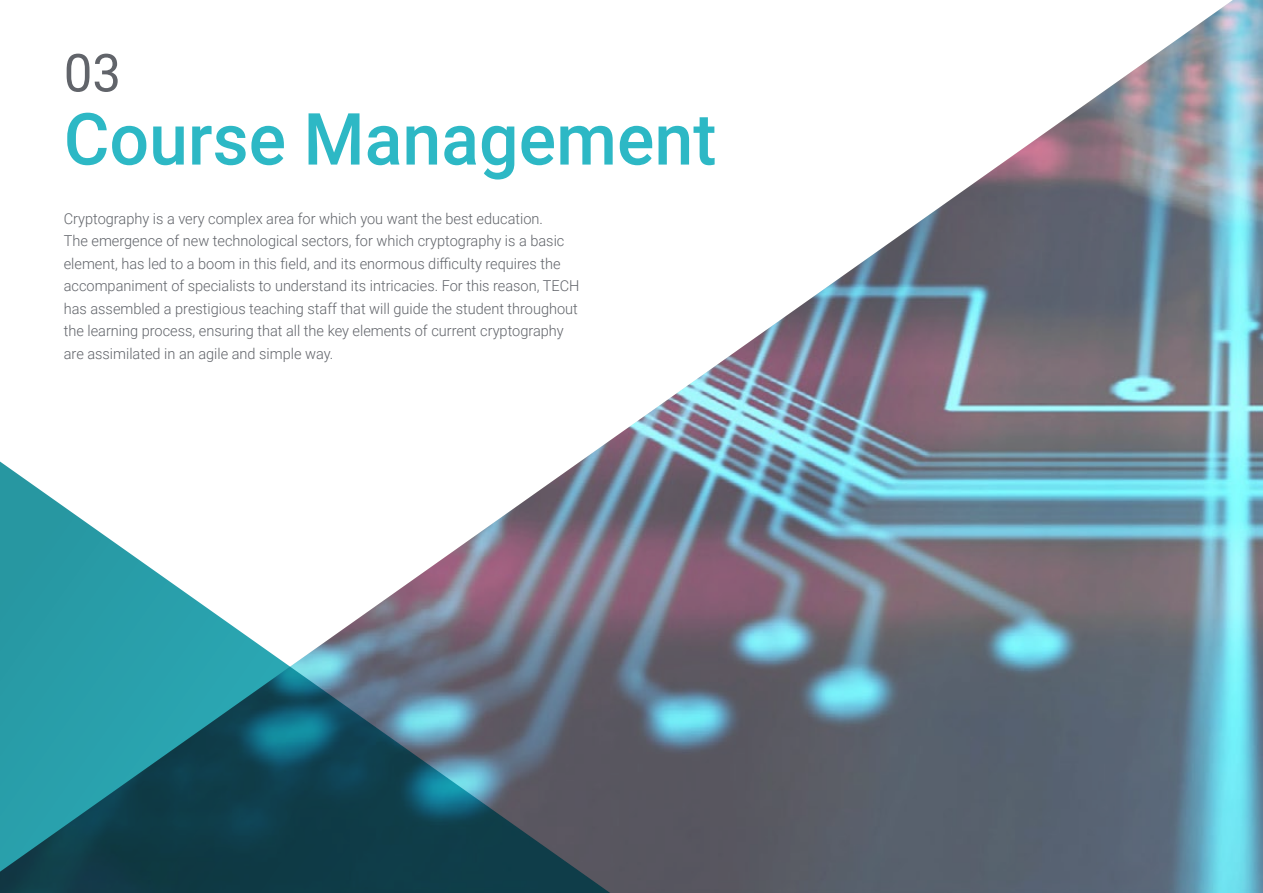
<style>
.page{position:relative;width:1263px;height:893px;background:#fff}
.page>*{position:absolute;margin:0;border:0;box-sizing:border-box;transform-origin:0 0}
.t1{font:500 72px "Roboto";color:#2db8c5}
.t2{font:52.5px "Roboto";color:#61646a}
.t3{font:300 15px/22.5px "Roboto";color:#61646a}
</style>
<div class="page">
<img style="left:602px;top:0;width:661px;height:893px">
<svg style="left:0;top:446px;width:640px;height:447px"></svg>
<h2 class="t2" style="left:64px;top:36px;width:59px">03</h2>
<h1 class="t1" style="left:64px;top:89px;width:654px">Course Management</h1>
<p class="t3" style="left:64px;top:207px;width:517px">Cryptography is a very complex area for which you want the best education.<br>The emergence of new technological sectors, for which cryptography is a basic element, has led to a boom in this field, and its enormous difficulty requires the accompaniment of specialists to understand its intricacies. For this reason, TECH has assembled a prestigious teaching staff that will guide the student throughout the learning process, ensuring that all the key elements of current cryptography are assimilated in an agile and simple way.</p>
</div>
